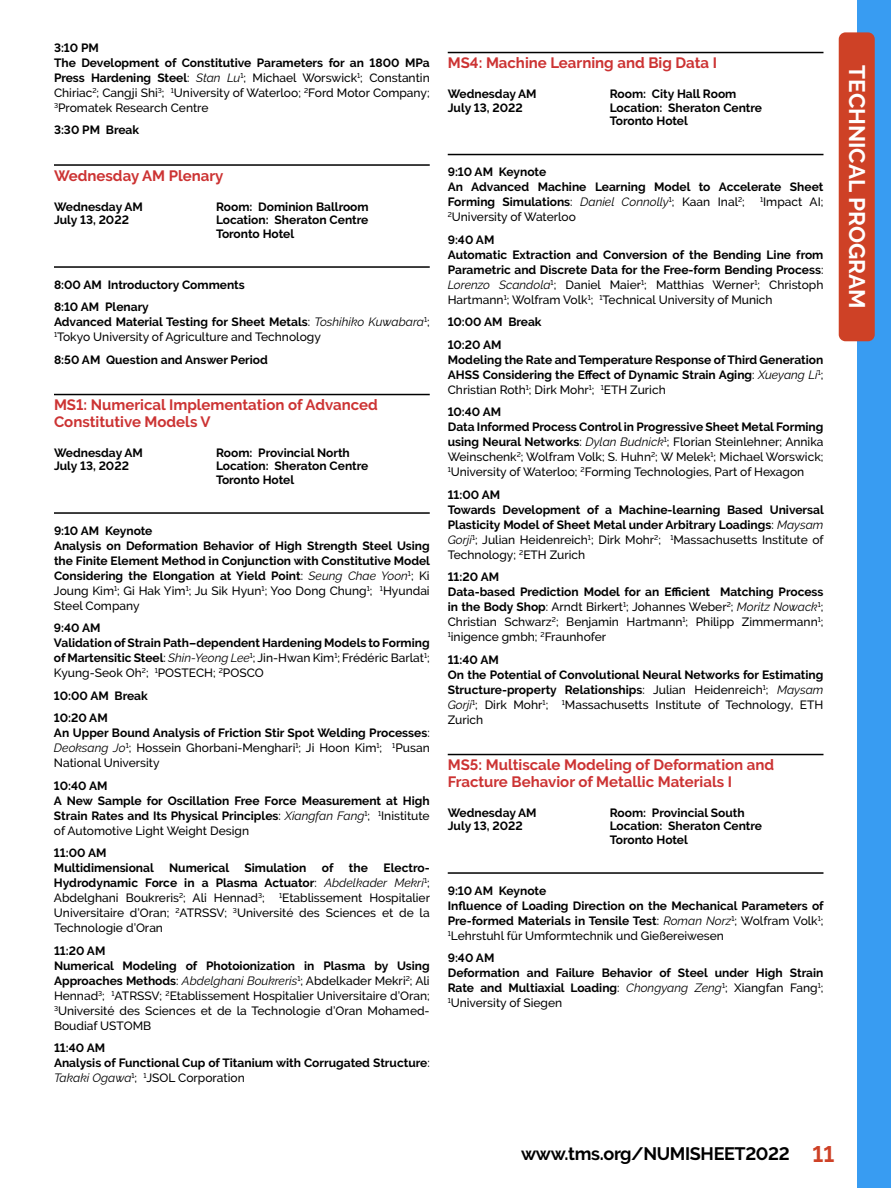
<style>
.page{position:relative;width:891px;height:1188px;background:#fff}
.page>*{position:absolute;margin:0;border:0;box-sizing:border-box;transform-origin:0 0}
.t1{font:700 22.5px "Raleway";color:#fff}
.t2{font:700 18px "Raleway";letter-spacing:-.02em;color:#000}
.t3{font:700 15px/16.5px "Raleway";color:#c33}
.t4{font:700 12px/15px "Raleway";color:#000}
.t5{font:500 12px/15px "Raleway";color:#000}
.s1{font-weight:700}
.s2{font-weight:400;font-style:italic}
.s3{font-weight:500}
.s4{font-size:22.35px;color:#ce4126}
</style>
<div class="page">
<div style="left:857px;top:0;width:34px;height:1188px;background:#389cf2"></div>
<div style="left:839px;top:32px;width:36px;height:309px;background:#ce4126;border-radius:7px"></div>
<hr style="left:54px;top:164px;width:376px;height:2px;background:#000">
<hr style="left:54px;top:266px;width:376px;height:2px;background:#000">
<hr style="left:54px;top:394px;width:376px;height:1px;background:#000">
<hr style="left:54px;top:512px;width:376px;height:2px;background:#000">
<hr style="left:448px;top:52px;width:376px;height:1px;background:#000">
<hr style="left:448px;top:154px;width:376px;height:1px;background:#000">
<hr style="left:448px;top:754px;width:376px;height:1px;background:#000">
<hr style="left:448px;top:872px;width:376px;height:2px;background:#000">
<p class="t5" style="left:54px;top:40px;width:377px"><span class="s1">3:10 PM<br>The Development of Constitutive Parameters for an 1800 MPa Press Hardening Steel</span>: <span class="s2">Stan Lu</span><sup>1</sup>; Michael Worswick<sup>1</sup>; Constantin Chiriac<sup>2</sup>; Cangji Shi<sup>3</sup>; <sup>1</sup>University of Waterloo; <sup>2</sup>Ford Motor Company; <sup>3</sup>Promatek Research Centre</p>
<p class="t4" style="left:54px;top:123px;width:87px">3:30 PM Break</p>
<p class="t3" style="left:54px;top:167px;width:171px">Wednesday AM Plenary</p>
<p class="t4" style="left:54px;top:199px;width:90px">Wednesday AM</p>
<p class="t4" style="left:216px;top:199px;width:154px">Room: Dominion Ballroom</p>
<p class="t4" style="left:54px;top:213px;width:76px">July 13, 2022</p>
<p class="t4" style="left:216px;top:213px;width:154px;line-height:13.5px">Location: Sheraton Centre<br>Toronto Hotel</p>
<p class="t4" style="left:54px;top:273px;width:192px;line-height:22.5px">8:00 AM Introductory Comments<br>8:10 AM Plenary</p>
<p class="t5" style="left:54px;top:315px;width:377px"><span class="s1">Advanced Material Testing for Sheet Metals</span>: <span class="s2">Toshihiko Kuwabara</span><sup>1</sup>;<br><sup>1</sup>Tokyo University of Agriculture and Technology</p>
<p class="t4" style="left:54px;top:352px;width:215px">8:50 AM Question and Answer Period</p>
<p class="t3" style="left:54px;top:397px;width:325px">MS1: Numerical Implementation of Advanced<br>Constitutive Models V</p>
<p class="t4" style="left:54px;top:445px;width:90px">Wednesday AM</p>
<p class="t4" style="left:216px;top:445px;width:135px">Room: Provincial North</p>
<p class="t4" style="left:54px;top:459px;width:76px">July 13, 2022</p>
<p class="t4" style="left:216px;top:459px;width:154px;line-height:13.5px">Location: Sheraton Centre<br>Toronto Hotel</p>
<p class="t4" style="left:54px;top:523px;width:378px">9:10 AM Keynote<br>Analysis on Deformation Behavior of High Strength Steel Using the Finite Element Method in Conjunction with Constitutive Model Considering the Elongation at Yield Point<span class="s3">:</span> <span class="s2">Seung Chae Yoon</span><sup>1</sup><span class="s3">; Ki Joung Kim</span><sup>1</sup><span class="s3">; Gi Hak Yim</span><sup>1</sup><span class="s3">; Ju Sik Hyun</span><sup>1</sup><span class="s3">; Yoo Dong Chung</span><sup>1</sup><span class="s3">;</span> <sup>1</sup><span class="s3">Hyundai Steel Company</span></p>
<p class="t4" style="left:54px;top:621px;width:377px">9:40 AM<br>Validation of Strain Path–dependent Hardening Models to Forming of Martensitic Steel<span class="s3">:</span> <span class="s2">Shin-Yeong Lee</span><sup>1</sup><span class="s3">; Jin-Hwan Kim</span><sup>1</sup><span class="s3">; Frédéric Barlat</span><sup>1</sup><span class="s3">; Kyung-Seok Oh</span><sup>2</sup><span class="s3">;</span> <sup>1</sup><span class="s3">POSTECH;</span> <sup>2</sup><span class="s3">POSCO</span></p>
<p class="t4" style="left:54px;top:684px;width:95px;line-height:22.5px">10:00 AM Break<br>10:20 AM</p>
<p class="t5" style="left:54px;top:726px;width:377px;text-align:justify"><span class="s1">An Upper Bound Analysis of Friction Stir Spot Welding Processes</span>:<br><span class="s2">Deoksang Jo</span><sup>1</sup>; Hossein Ghorbani-Menghari<sup>1</sup>; Ji Hoon Kim<sup>1</sup>; <sup>1</sup>Pusan National University</p>
<p class="t4" style="left:54px;top:778px;width:377px">10:40 AM<br>A New Sample for Oscillation Free Force Measurement at High Strain Rates and Its Physical Principles<span class="s3">:</span> <span class="s2">Xiangfan Fang</span><sup>1</sup><span class="s3">;</span> <sup>1</sup><span class="s3">Inistitute of Automotive Light Weight Design</span></p>
<p class="t4" style="left:54px;top:846px;width:101px">11:00 AM<br>Multidimensional</p>
<p class="t4" style="left:169px;top:861px;width:62px">Numerical</p>
<p class="t4" style="left:244px;top:861px;width:63px">Simulation</p>
<p class="t4" style="left:322px;top:861px;width:13px">of</p>
<p class="t4" style="left:349px;top:861px;width:21px">the</p>
<p class="t5" style="left:54px;top:861px;width:378px;text-align:justify;text-indent:330px"><span class="s1">Electro-Hydrodynamic Force in a Plasma Actuator</span>: <span class="s2">Abdelkader Mekri</span><sup>1</sup>; Abdelghani Boukreris<sup>2</sup>; Ali Hennad<sup>3</sup>; <sup>1</sup>Etablissement Hospitalier Universitaire d’Oran; <sup>2</sup>ATRSSV; <sup>3</sup>Université des Sciences et de la Technologie d’Oran</p>
<p class="t5" style="left:54px;top:943px;width:377px"><span class="s1">11:20 AM<br>Numerical Modeling of Photoionization in Plasma by Using Approaches Methods</span>: <span class="s2">Abdelghani Boukreris</span><sup>1</sup>; Abdelkader Mekri<sup>2</sup>; Ali Hennad<sup>3</sup>; <sup>1</sup>ATRSSV; <sup>2</sup>Etablissement Hospitalier Universitaire d’Oran; <sup>3</sup>Université des Sciences et de la Technologie d’Oran Mohamed-Boudiaf USTOMB</p>
<p class="t4" style="left:54px;top:1041px;width:377px">11:40 AM<br>Analysis of Functional Cup of Titanium with Corrugated Structure<span class="s3">:<br></span><span class="s2">Takaki Ogawa</span><sup>1</sup><span class="s3">;</span> <sup>1</sup><span class="s3">JSOL Corporation</span></p>
<p class="t3" style="left:448px;top:55px;width:271px">MS4: Machine Learning and Big Data I</p>
<p class="t4" style="left:448px;top:87px;width:90px">Wednesday AM</p>
<p class="t4" style="left:610px;top:87px;width:128px">Room: City Hall Room</p>
<p class="t4" style="left:448px;top:100px;width:76px">July 13, 2022</p>
<p class="t4" style="left:610px;top:101px;width:154px;line-height:13.5px">Location: Sheraton Centre<br>Toronto Hotel</p>
<p class="t4" style="left:448px;top:165px;width:377px">9:10 AM Keynote<br>An Advanced Machine Learning Model to Accelerate Sheet<br>Forming Simulations<span class="s3">:</span> <span class="s2">Daniel Connolly</span><sup>1</sup><span class="s3">; Kaan Inal</span><sup>2</sup><span class="s3">;</span></p>
<p class="t5" style="left:760px;top:195px;width:65px"><sup>1</sup>Impact AI;</p>
<p class="t5" style="left:448px;top:206px;width:130px;line-height:22.5px"><sup>2</sup>University of Waterloo<br><span class="s1">9:40 AM</span></p>
<p class="t4" style="left:448px;top:247px;width:377px;text-align:justify">Automatic Extraction and Conversion of the Bending Line from Parametric and Discrete Data for the Free-form Bending Process<span class="s3">:<br></span><span class="s2">Lorenzo Scandola</span><sup>1</sup><span class="s3">; Daniel Maier</span><sup>1</sup><span class="s3">; Matthias Werner</span><sup>1</sup><span class="s3">; Christoph Hartmann</span><sup>1</sup><span class="s3">; Wolfram Volk</span><sup>1</sup><span class="s3">;</span> <sup>1</sup><span class="s3">Technical University of Munich</span></p>
<p class="t4" style="left:448px;top:311px;width:95px;line-height:22.5px">10:00 AM Break<br>10:20 AM</p>
<p class="t4" style="left:448px;top:352px;width:377px;text-align:justify">Modeling the Rate and Temperature Response of Third Generation AHSS Considering the Effect of Dynamic Strain Aging<span class="s3">:</span> <span class="s2">Xueyang Li</span><sup>1</sup><span class="s3">; Christian Roth</span><sup>1</sup><span class="s3">; Dirk Mohr</span><sup>1</sup><span class="s3">;</span> <sup>1</sup><span class="s3">ETH Zurich</span></p>
<p class="t5" style="left:448px;top:405px;width:377px"><span class="s1">10:40 AM<br>Data Informed Process Control in Progressive Sheet Metal Forming using Neural Networks</span>: <span class="s2">Dylan Budnick</span><sup>1</sup>; Florian Steinlehner; Annika Weinschenk<sup>2</sup>; Wolfram Volk; S. Huhn<sup>2</sup>; W Melek<sup>1</sup>; Michael Worswick; <sup>1</sup>University of Waterloo; <sup>2</sup>Forming Technologies, Part of Hexagon</p>
<p class="t4" style="left:448px;top:487px;width:378px">11:00 AM<br>Towards Development of a Machine-learning Based Universal Plasticity Model of Sheet Metal under Arbitrary Loadings<span class="s3">:</span> <span class="s2">Maysam Gorji</span><sup>1</sup><span class="s3">; Julian Heidenreich</span><sup>1</sup><span class="s3">; Dirk Mohr</span><sup>2</sup><span class="s3">;</span> <sup>1</sup><span class="s3">Massachusetts Institute of Technology;</span> <sup>2</sup><span class="s3">ETH Zurich</span></p>
<p class="t5" style="left:448px;top:570px;width:377px"><span class="s1">11:20 AM<br>Data-based Prediction Model for an Efficient Matching Process in the Body Shop</span>: Arndt Birkert<sup>1</sup>; Johannes Weber<sup>2</sup>; <span class="s2">Moritz Nowack</span><sup>1</sup>; Christian Schwarz<sup>2</sup>; Benjamin Hartmann<sup>1</sup>; Philipp Zimmermann<sup>1</sup>; <sup>1</sup>inigence gmbh; <sup>2</sup>Fraunhofer</p>
<p class="t4" style="left:448px;top:652px;width:377px">11:40 AM<br>On the Potential of Convolutional Neural Networks for Estimating Structure-property Relationships<span class="s3">: Julian Heidenreich</span><sup>1</sup><span class="s3">;</span> <span class="s2">Maysam Gorji</span><sup>1</sup><span class="s3">; Dirk Mohr</span><sup>1</sup><span class="s3">;</span> <sup>1</sup><span class="s3">Massachusetts Institute of Technology, ETH Zurich</span></p>
<p class="t3" style="left:448px;top:757px;width:328px">MS5: Multiscale Modeling of Deformation and<br>Fracture Behavior of Metallic Materials I</p>
<p class="t4" style="left:448px;top:805px;width:90px">Wednesday AM</p>
<p class="t4" style="left:610px;top:805px;width:136px">Room: Provincial South</p>
<p class="t4" style="left:448px;top:819px;width:76px">July 13, 2022</p>
<p class="t4" style="left:610px;top:819px;width:154px;line-height:13.5px">Location: Sheraton Centre<br>Toronto Hotel</p>
<p class="t4" style="left:448px;top:883px;width:378px">9:10 AM Keynote<br>Influence of Loading Direction on the Mechanical Parameters of Pre-formed Materials in Tensile Test<span class="s3">:</span> <span class="s2">Roman Norz</span><sup>1</sup><span class="s3">; Wolfram Volk</span><sup>1</sup><span class="s3">; </span><sup>1</sup><span class="s3">Lehrstuhl für Umformtechnik und Gießereiwesen</span></p>
<p class="t4" style="left:448px;top:951px;width:377px">9:40 AM<br>Deformation and Failure Behavior of Steel under High Strain Rate and Multiaxial Loading<span class="s3">:</span> <span class="s2">Chongyang Zeng</span><sup>1</sup><span class="s3">; Xiangfan Fang</span><sup>1</sup><span class="s3">; </span><sup>1</sup><span class="s3">University of Siegen</span></p>
<h1 class="t1" style="left:870px;top:65px;width:244px;rotate:90deg">TECHNICAL PROGRAM</h1>
<h2 class="t2" style="left:521px;top:1143px;width:315px">www.tms.org/NUMISHEET2022 <span class="s4">11</span></h2>
</div>
